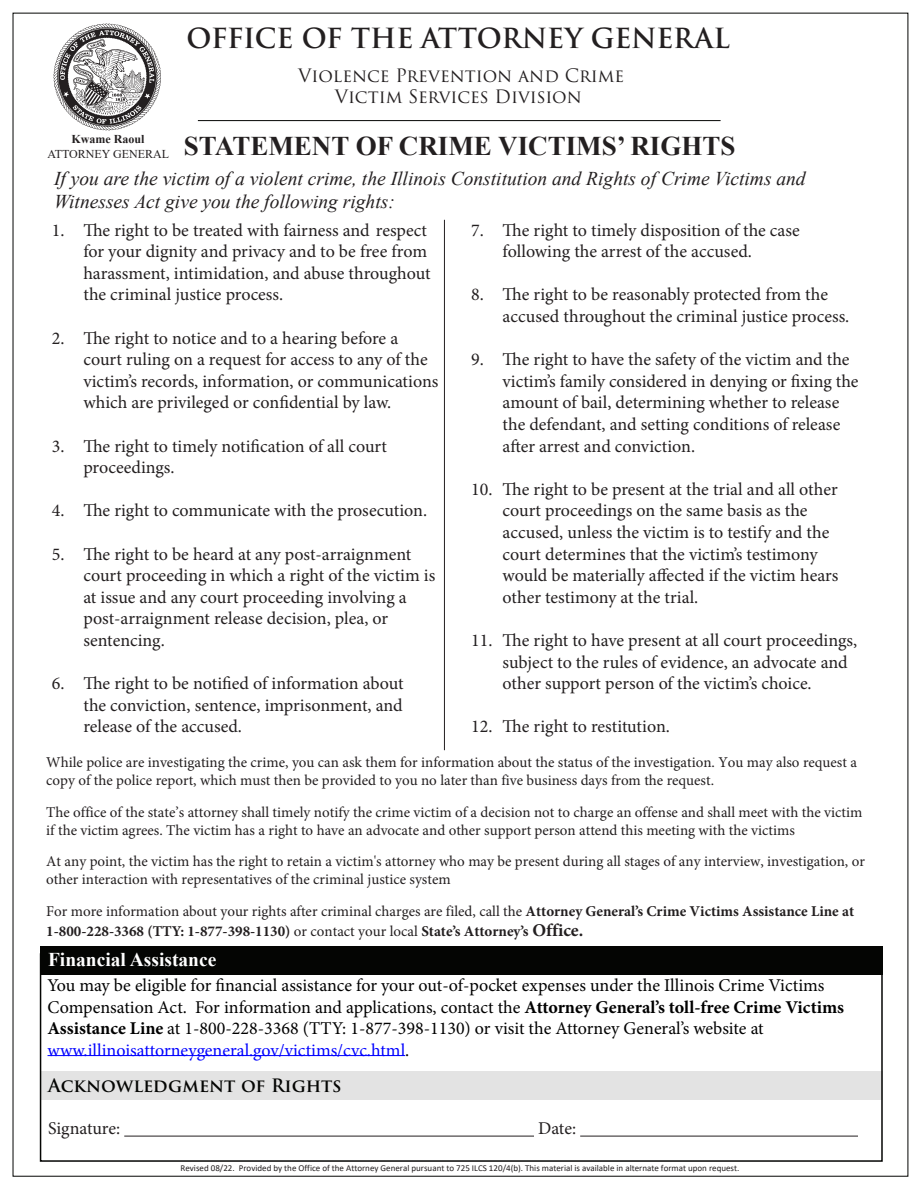
<style>
.page{position:relative;width:918px;height:1188px;background:#fff}
.page>*{position:absolute;margin:0;border:0;box-sizing:border-box;transform-origin:0 0}
.t1{font:700 27px "Times New Roman";color:#231f20}
.t2{font:600 27px "Trajan Pro 3";letter-spacing:-.01em;color:#231f20}
.t3{font:italic 19.5px/23.4px "Times New Roman";color:#231f20}
.t4{font:700 19.5px "Times New Roman";color:#fff}
.t5{font:18px/21.6px "Minion Pro";color:#231f20}
.t6{font:18px/21.6px "Minion Pro";color:#000}
.t7{font:18px/21.6px "Trajan Pro 3";letter-spacing:-.005em;color:#231f20;text-align:center}
.t8{font:600 18px "Trajan Pro 3";letter-spacing:-.005em;color:#040503}
.t9{font:15px/18px "Minion Pro";color:#231f20}
.t10{font:700 15px/20.2px "Minion Pro";color:#231f20}
.t11{font:12px "Times New Roman";color:#231f20}
.t12{font:700 12px "Times New Roman";color:#231f20}
.t13{font:9px "Calibri";color:#231f20}
.s1{font-weight:400}
.s2{font-size:18px}
.s3{font-weight:700}
.s4{color:#00f}
</style>
<div class="page">
<div style="left:40px;top:1071px;width:843px;height:29px;background:#e3e3e3"></div>
<img style="left:54px;top:23px;width:107px;height:108px">
<hr style="left:124px;top:1136px;width:410px;height:1px;background:#231f20">
<hr style="left:580px;top:1136px;width:278px;height:1px;background:#231f20">
<hr style="left:444px;top:220px;width:1px;height:530px;background:#231f20">
<div style="left:40px;top:953px;width:843px;height:209px;border:2px solid #040503"></div>
<hr style="left:198px;top:120px;width:523px;height:1px;background:#040503">
<hr style="left:48px;top:1055px;width:357px;height:1px;background:#00f">
<div style="left:40px;top:946px;width:843px;height:29px;background:#040503"></div>
<p class="t2" style="left:187px;top:19px;width:545px">OFFICE OF THE ATTORNEY GENERAL</p>
<p class="t7" style="left:298px;top:65px;width:327px">Violence Prevention and Crime<br>Victim Services Division</p>
<p class="t1" style="left:184px;top:126px;width:553px">STATEMENT OF CRIME VICTIMS’ RIGHTS</p>
<p class="t3" style="left:54px;top:166px;width:753px">If you are the victim of a violent crime, the Illinois Constitution and Rights of Crime Victims and<br>Witnesses Act give you the following rights:</p>
<p class="t5" style="left:471px;top:219px;width:330px">7. The right to timely disposition of the case</p>
<p class="t5" style="left:503px;top:241px;width:251px">following the arrest of the accused.</p>
<p class="t5" style="left:471px;top:284px;width:358px">8. The right to be reasonably protected from the</p>
<p class="t5" style="left:503px;top:306px;width:348px">accused throughout the criminal justice process.</p>
<p class="t5" style="left:503px;top:349px;width:357px;text-indent:-32px">9. The right to have the safety of the victim and the victim’s family considered in denying or fixing the amount of bail, determining whether to release the defendant, and setting conditions of release</p>
<p class="t5" style="left:503px;top:435px;width:194px">after arrest and conviction.</p>
<p class="t5" style="left:471px;top:478px;width:368px">10. The right to be present at the trial and all other</p>
<p class="t5" style="left:503px;top:500px;width:306px">court proceedings on the same basis as the</p>
<p class="t5" style="left:503px;top:522px;width:337px">accused, unless the victim is to testify and the court determines that the victim’s testimony would be materially affected if the victim hears other testimony at the trial.</p>
<p class="t5" style="left:503px;top:630px;width:356px;text-indent:-32px">11. The right to have present at all court proceedings, subject to the rules of evidence, an advocate and other support person of the victim’s choice.</p>
<p class="t5" style="left:471px;top:716px;width:200px">12. The right to restitution.</p>
<p class="t12" style="left:71px;top:131px;width:74px">Kwame Raoul</p>
<p class="t11" style="left:47px;top:145px;width:123px">ATTORNEY GENERAL</p>
<p class="t5" style="left:83px;top:219px;width:349px;text-indent:-32px">1. The right to be treated with fairness and respect for your dignity and privacy and to be free from harassment, intimidation, and abuse throughout the criminal justice process.</p>
<p class="t5" style="left:83px;top:327px;width:356px;text-indent:-32px">2. The right to notice and to a hearing before a court ruling on a request for access to any of the victim’s records, information, or communications which are privileged or confidential by law.</p>
<p class="t5" style="left:83px;top:435px;width:305px;text-indent:-31px">3. The right to timely notification of all court proceedings.</p>
<p class="t5" style="left:52px;top:500px;width:377px">4. The right to communicate with the prosecution.</p>
<p class="t5" style="left:83px;top:543px;width:353px;text-indent:-32px">5. The right to be heard at any post-arraignment court proceeding in which a right of the victim is</p>
<p class="t5" style="left:83px;top:586px;width:325px">at issue and any court proceeding involving a</p>
<p class="t5" style="left:83px;top:608px;width:306px">post-arraignment release decision, plea, or</p>
<p class="t5" style="left:83px;top:630px;width:83px">sentencing.</p>
<p class="t5" style="left:52px;top:673px;width:353px">6. The right to be notified of information about</p>
<p class="t5" style="left:83px;top:694px;width:321px">the conviction, sentence, imprisonment, and release of the accused.</p>
<p class="t9" style="left:46px;top:754px;width:812px">While police are investigating the crime, you can ask them for information about the status of the investigation. You may also request a copy of the police report, which must then be provided to you no later than five business days from the request.</p>
<p class="t9" style="left:46px;top:803px;width:818px">The office of the state’s attorney shall timely notify the crime victim of a decision not to charge an offense and shall meet with the victim if the victim agrees. The victim has a right to have an advocate and other support person attend this meeting with the victims</p>
<p class="t9" style="left:46px;top:852px;width:820px">At any point, the victim has the right to retain a victim's attorney who may be present during all stages of any interview, investigation, or other interaction with representatives of the criminal justice system</p>
<p class="t10" style="left:46px;top:901px;width:809px"><span class="s1">For more information about your rights after criminal charges are filed, call the</span> Attorney General’s Crime Victims Assistance Line at<br>1-800-228-3368 (TTY: 1-877-398-1130) <span class="s1">or contact your local</span> State’s Attorney’s <span class="s2">Office.</span></p>
<p class="t6" style="left:48px;top:975px;width:798px">You may be eligible for financial assistance for your out-of-pocket expenses under the Illinois Crime Victims Compensation Act. For information and applications, contact the <span class="s3">Attorney General’s toll-free Crime Victims Assistance Line</span> at 1-800-228-3368 (TTY: 1-877-398-1130) or visit the Attorney General’s website at <span class="s4">www.illinoisattorneygeneral.gov/victims/cvc.html</span>.</p>
<p class="t4" style="left:48px;top:945px;width:170px">Financial Assistance</p>
<p class="t8" style="left:48px;top:1072px;width:295px">Acknowledgment of Rights</p>
<p class="t5" style="left:48px;top:1118px;width:74px">Signature:</p>
<p class="t5" style="left:538px;top:1118px;width:40px">Date:</p>
<p class="t13" style="left:181px;top:1162px;width:560px">Revised 08/22. Provided by the Office of the Attorney General pursuant to 725 ILCS 120/4(b). This material is available in alternate format upon request.</p>
</div>
